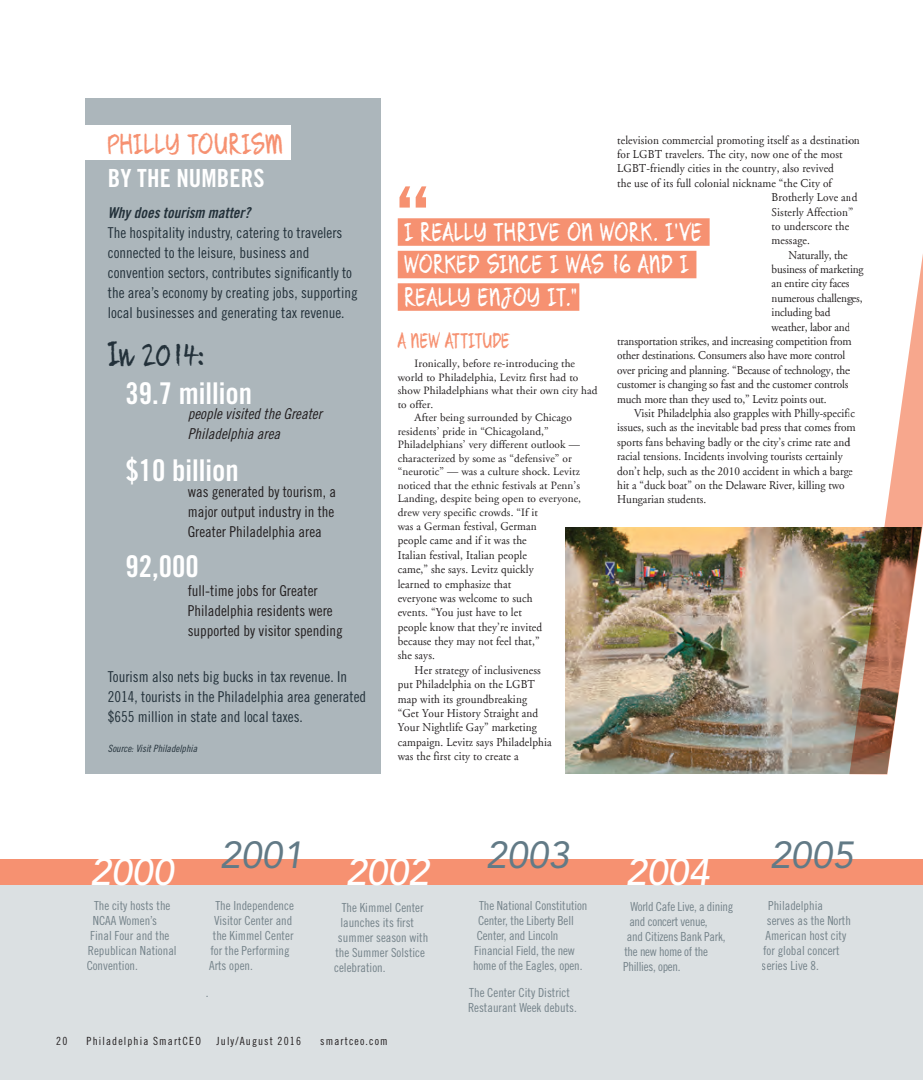
<style>
.page{position:relative;width:923px;height:1080px;background:#fff}
.page>*{position:absolute;margin:0;border:0;box-sizing:border-box;transform-origin:0 0}
.PH_Header{font:87.5px "Trade Gothic Bold Cond Twenty";color:#f69171}
.Feature-_Sidebar_tex{font:italic 500 37.5px "Avenir";color:#fff}
.Feature-_Sidebar_tex-2{font:italic 37.5px "Avenir";color:#627a86}
.Feature-_Sidebar_tex-3{font:31.25px "Quikhand";color:#23313a}
.Feature-_Sidebar_tex-4{font:30px "Trade Gothic Bold Cond Twenty";color:#fff}
.PH_SB_Header{font:25px/32.5px "Quikhand 1.1";letter-spacing:.015em;color:#f69171}
.PH_PQ{font:22.5px/32.5px "Quikhand 1.1";letter-spacing:.025em;color:#fff}
.PH_Header-2{font:18.62px "Quikhand 1.1";color:#f69171;scale:.94 1}
.Feature-_Sidebar_tex-5{font:15px/20px "Trade Gothic Cond Eighteen";color:#23313a}
.Feature-_Sidebar_tex-6{font:15px/20px "Trade Gothic Cond Eighteen";color:#231f20}
.Feature-_Sidebar_tex-7{font:15px/20px "Trade Gothic Cond Eighteen Obl";color:#231f20}
.t1{font:12.5px/15px "Trade Gothic Cond Eighteen";color:#89979e}
.t2{font:12.5px "Trade Gothic Cond Eighteen";letter-spacing:-.02em;color:#89979e}
.Body_Text{font:12px/14.4px "Adobe Garamond";letter-spacing:.01em;color:#231f20;scale:.94 1}
.Body_Text-2{font:12px "Adobe Garamond";letter-spacing:-.01em;color:#231f20;scale:.94 1}
.Body_Text-3{font:11.25px/13.5px "Adobe Garamond";letter-spacing:.01em;color:#231f20}
.t3{font:11.25px "Trade Gothic Cond Eighteen";letter-spacing:.1em;color:#231f20}
.photo_caption{font:10px "Trade Gothic Cond Eighteen Obl";color:#23313a}
.s1{font-family:"Trade Gothic Bold Cond Twenty";color:#fff}
.s2{font-family:"Trade Gothic Bold Cond Twenty Obl"}
.s3{font-size:11.25px}
</style>
<div class="page">
<div style="left:0;top:885px;width:922px;height:195px;background:#dbe0e2"></div>
<img style="left:566px;top:528px;width:283px;height:246px">
<div style="left:85px;top:98px;width:296px;height:676px;background:#acb6bb"></div>
<div style="left:0;top:125px;width:290px;height:35px;background:#fff"></div>
<div style="left:0;top:860px;width:922px;height:25px;background:#f69171"></div>
<div style="left:398px;top:218px;width:311px;height:28px;background:#f69171"></div>
<div style="left:398px;top:251px;width:298px;height:27px;background:#f69171"></div>
<div style="left:398px;top:283px;width:181px;height:28px;background:#f69171"></div>
<img style="left:849px;top:261px;width:73px;height:514px">
<p class="PH_SB_Header" style="left:108px;top:129px;width:177px">PHILLY TOURISM<br><span class="s1">BY THE NUMBERS</span></p>
<p class="Feature-_Sidebar_tex-5" style="left:108px;top:203px;width:251px"><span class="s2">Why does tourism matter?<br></span>The hospitality industry, catering to travelers connected to the leisure, business and convention sectors, contributes significantly to the area’s economy by creating jobs, supporting local businesses and generating tax revenue.</p>
<p class="Feature-_Sidebar_tex-3" style="left:108px;top:338px;width:98px">In 2014:</p>
<p class="Feature-_Sidebar_tex-4" style="left:125px;top:375px;width:128px">39.7 million</p>
<p class="Feature-_Sidebar_tex-7" style="left:188px;top:404px;width:136px">people visited the Greater<br>Philadelphia area</p>
<p class="Feature-_Sidebar_tex-4" style="left:125px;top:452px;width:115px">$10 billion</p>
<p class="Feature-_Sidebar_tex-6" style="left:188px;top:482px;width:150px;text-align:justify">was generated by tourism, a major output industry in the Greater Philadelphia area</p>
<p class="Feature-_Sidebar_tex-4" style="left:125px;top:549px;width:75px">92,000</p>
<p class="Feature-_Sidebar_tex-6" style="left:188px;top:580px;width:156px">full-time jobs for Greater<br>Philadelphia residents were supported by visitor spending</p>
<p class="Feature-_Sidebar_tex-5" style="left:108px;top:666px;width:260px">Tourism also nets big bucks in tax revenue. In<br>2014, tourists in the Philadelphia area generated $655 million in state and local taxes.</p>
<p class="photo_caption" style="left:108px;top:743px;width:91px">Source: Visit Philadelphia</p>
<p class="Body_Text" style="left:617px;top:133px;width:259px">television commercial promoting itself as a destination</p>
<p class="Body_Text" style="left:617px;top:147px;width:241px">for LGBT travelers. The city, now one of the most</p>
<p class="Body_Text" style="left:617px;top:162px;width:232px">LGBT-friendly cities in the country, also revived</p>
<p class="Body_Text" style="left:617px;top:176px;width:230px">the use of its full colonial nickname “the City of</p>
<p class="Body_Text" style="left:771px;top:190px;width:93px">Brotherly Love and</p>
<p class="Body_Text" style="left:771px;top:205px;width:88px">Sisterly Affection”</p>
<p class="Body_Text" style="left:771px;top:219px;width:84px">to underscore the</p>
<p class="Body_Text" style="left:771px;top:234px;width:42px">message.</p>
<p class="Body_Text-2" style="left:788px;top:248px;width:64px">Naturally, the</p>
<p class="Body_Text-2" style="left:771px;top:263px;width:99px">business of marketing</p>
<p class="Body_Text-2" style="left:771px;top:277px;width:84px">an entire city faces</p>
<p class="Body_Text-2" style="left:771px;top:292px;width:98px">numerous challenges,</p>
<p class="Body_Text-2" style="left:771px;top:306px;width:64px">including bad</p>
<p class="Body_Text-2" style="left:771px;top:320px;width:85px">weather, labor and</p>
<p class="Body_Text-2" style="left:617px;top:335px;width:250px">transportation strikes, and increasing competition from</p>
<p class="Body_Text-2" style="left:617px;top:349px;width:244px">other destinations. Consumers also have more control</p>
<p class="Body_Text-2" style="left:617px;top:364px;width:249px">over pricing and planning. “Because of technology, the</p>
<p class="Body_Text-2" style="left:617px;top:378px;width:247px">customer is changing so fast and the customer controls</p>
<p class="Body_Text-2" style="left:617px;top:392px;width:224px">much more than they used to,” Levitz points out.</p>
<p class="Body_Text" style="left:617px;top:406px;width:255px;text-indent:17px">Visit Philadelphia also grapples with Philly-specific issues, such as the inevitable bad press that comes from sports fans behaving badly or the city’s crime rate and racial tensions. Incidents involving tourists certainly don’t help, such as the 2010 accident in which a barge hit a “duck boat” on the Delaware River, killing two Hungarian students.</p>
<p class="PH_Header" style="left:393px;top:166px;width:40px">“</p>
<p class="PH_PQ" style="left:404px;top:216px;width:299px">I REALLY THRIVE ON WORK. I’VE<br>WORKED SINCE I WAS 16 AND I<br>REALLY ENJOY IT.”</p>
<p class="PH_Header-2" style="left:398px;top:328px;width:121px">A NEW ATTITUDE</p>
<p class="Body_Text-3" style="left:398px;top:357px;width:201px;text-indent:17px">Ironically, before re-introducing the world to Philadelphia, Levitz first had to show Philadelphians what their own city had to offer.</p>
<p class="Body_Text-3" style="left:398px;top:411px;width:185px;text-indent:17px">After being surrounded by Chicago residents’ pride in “Chicagoland,” Philadelphians’ very different outlook — characterized by some as “defensive” or “neurotic” — was a culture shock. Levitz noticed that the ethnic festivals at Penn’s Landing, despite being open to everyone, drew very specific crowds. “If it</p>
<p class="Body_Text" style="left:398px;top:519px;width:155px"><span class="s3">was a German</span> festival, German people came and if it was the<br>Italian festival, Italian people came,” she says. Levitz quickly learned to emphasize that everyone was welcome to such events. “You just have to let people know that they’re invited because they may not feel that,” she says.</p>
<p class="Body_Text" style="left:398px;top:663px;width:165px;text-indent:17px">Her strategy of inclusiveness put Philadelphia on the LGBT map with its groundbreaking<br>“Get Your History Straight and<br>Your Nightlife Gay” marketing campaign. Levitz says Philadelphia was the first city to create a</p>
<p class="Feature-_Sidebar_tex-2" style="left:220px;top:833px;width:85px">2001</p>
<p class="Feature-_Sidebar_tex-2" style="left:486px;top:833px;width:85px">2003</p>
<p class="Feature-_Sidebar_tex-2" style="left:769px;top:833px;width:85px">2005</p>
<p class="Feature-_Sidebar_tex" style="left:90px;top:851px;width:85px">2000</p>
<p class="Feature-_Sidebar_tex" style="left:345px;top:851px;width:85px">2002</p>
<p class="t1" style="left:215px;top:898px;width:80px">The Independence</p>
<p class="t1" style="left:214px;top:913px;width:80px">Visitor Center and</p>
<p class="t1" style="left:213px;top:928px;width:82px">the Kimmel Center</p>
<p class="t1" style="left:210px;top:943px;width:81px">for the Performing</p>
<p class="t1" style="left:209px;top:958px;width:45px">Arts open.</p>
<p class="t1" style="left:205px;top:985px;width:4px">.</p>
<p class="Feature-_Sidebar_tex" style="left:625px;top:851px;width:85px">2004</p>
<p class="t2" style="left:630px;top:899px;width:104px">World Cafe Live, a dining</p>
<p class="t2" style="left:629px;top:914px;width:80px">and concert venue,</p>
<p class="t2" style="left:627px;top:929px;width:100px">and Citizens Bank Park,</p>
<p class="t2" style="left:624px;top:944px;width:85px">the new home of the</p>
<p class="t2" style="left:623px;top:959px;width:59px">Phillies, open.</p>
<p class="t1" style="left:479px;top:898px;width:110px">The National Constitution</p>
<p class="t1" style="left:478px;top:913px;width:97px">Center, the Liberty Bell</p>
<p class="t1" style="left:477px;top:928px;width:83px">Center, and Lincoln</p>
<p class="t1" style="left:474px;top:943px;width:102px">Financial Field, the new</p>
<p class="t1" style="left:473px;top:958px;width:111px">home of the Eagles, open.</p>
<p class="t1" style="left:468px;top:985px;width:110px">The Center City District<br>Restaurant Week debuts.</p>
<p class="t1" style="left:94px;top:898px;width:78px">The city hosts the</p>
<p class="t1" style="left:93px;top:913px;width:66px">NCAA Women’s</p>
<p class="t1" style="left:90px;top:928px;width:81px">Final Four and the</p>
<p class="t1" style="left:88px;top:943px;width:90px">Republican National</p>
<p class="t1" style="left:86px;top:958px;width:53px">Convention.</p>
<p class="t1" style="left:768px;top:898px;width:56px">Philadelphia</p>
<p class="t1" style="left:767px;top:913px;width:86px">serves as the North</p>
<p class="t1" style="left:765px;top:928px;width:82px">American host city</p>
<p class="t1" style="left:763px;top:943px;width:78px">for global concert</p>
<p class="t1" style="left:762px;top:958px;width:58px">series Live 8.</p>
<p class="t1" style="left:342px;top:900px;width:83px">The Kimmel Center</p>
<p class="t1" style="left:340px;top:915px;width:75px">launches its first</p>
<p class="t1" style="left:338px;top:930px;width:92px">summer season with</p>
<p class="t1" style="left:335px;top:945px;width:91px">the Summer Solstice</p>
<p class="t1" style="left:334px;top:960px;width:53px">celebration.</p>
<p class="t3" style="left:56px;top:1034px;width:13px">20</p>
<p class="t3" style="left:87px;top:1034px;width:116px">Philadelphia SmartCEO</p>
<p class="t3" style="left:217px;top:1034px;width:86px">July/August 2016</p>
<p class="t3" style="left:320px;top:1034px;width:69px">smartceo.com</p>
</div>
